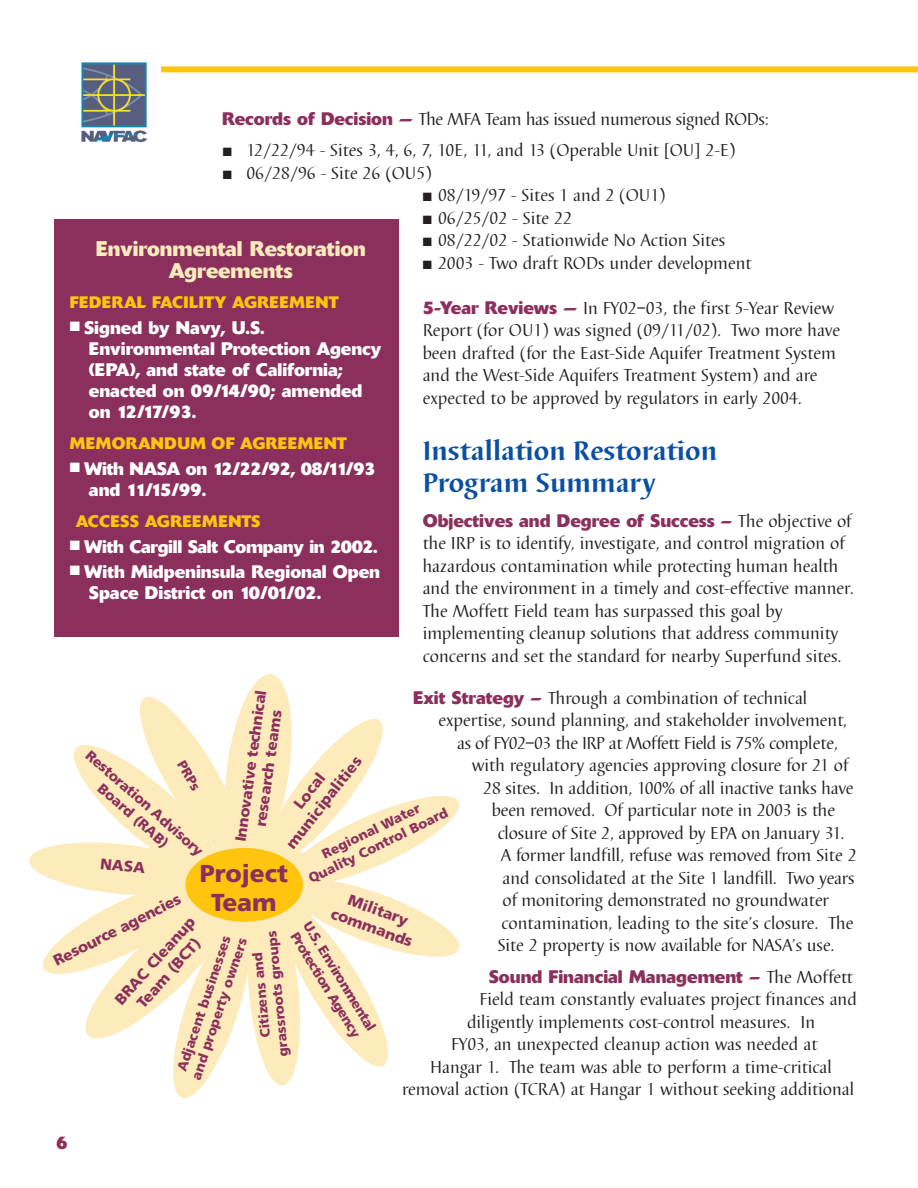
<style>
.page{position:relative;width:918px;height:1188px;background:#fff}
.page>*{position:absolute;margin:0;border:0;box-sizing:border-box;transform-origin:0 0}
.t1{font:700 27px/32.4px "Barbedor EF";color:#0a4fa2}
.t2{font:900 24.45px/29.4px "Frutiger";color:#8b305c;text-align:center}
.t3{font:700 21px/22.5px "Delta";color:#feebbc;text-align:center}
.t4{font:18px/22.5px "Barbedor EF";color:#231f20}
.t5{font:700 18px/21px "Delta";color:#fff}
.t6{font:700 18px "Delta";color:#8b305c}
.t7{font:700 18px/21px "Delta";letter-spacing:-.02em;color:#fff}
.t8{font:18px "Barbedor EF";letter-spacing:-.02em;color:#231f20}
.t9{font:18px "Barbedor EF";letter-spacing:-.025em;color:#231f20}
.t10{font:700 16.5px "Delta";letter-spacing:.02em;color:#fec40e}
.t11{font:900 15.3px/18.3px "Frutiger";color:#8b305c;text-align:center}
.t12{font:900 15px/18px "Frutiger";color:#8b305c;text-align:center}
.t13{font:900 14.25px/17.1px "Frutiger";color:#8b305c;text-align:center}
.t14{font:900 13.5px/16.2px "Frutiger";color:#8b305c}
.s1{font-family:"Delta";font-weight:700;color:#8b305c}
.s2{font-family:"Barbedor EF";font-weight:400;color:#231f20}
</style>
<div class="page">
<div style="left:90px;top:66px;width:828px;height:6px;background:#fec40e"></div>
<div style="left:65px;top:56px;width:96px;height:92px;background:#fff"></div>
<img style="left:81px;top:62px;width:67px;height:81px">
<svg style="left:29px;top:674px;width:431px;height:424px"></svg>
<div style="left:185px;top:848px;width:118px;height:74px;background:#fec40e;border-radius:50%"></div>
<div style="left:54px;top:219px;width:345px;height:417px;background:#8b305c"></div>
<p class="t8" style="left:222px;top:111px;width:548px"><span class="s1">Records of Decision —</span> The MFA Team has issued numerous signed RODs:</p>
<p class="t4" style="left:223px;top:141px;width:514px">■ 12/22/94 - Sites 3, 4, 6, 7, 10E, 11, and 13 (Operable Unit [OU] 2-E)</p>
<p class="t4" style="left:223px;top:164px;width:210px">■ 06/28/96 - Site 26 (OU5)</p>
<p class="t4" style="left:423px;top:186px;width:245px">■ 08/19/97 - Sites 1 and 2 (OU1)</p>
<p class="t4" style="left:423px;top:209px;width:151px">■ 06/25/02 - Site 22</p>
<p class="t4" style="left:423px;top:231px;width:304px">■ 08/22/02 - Stationwide No Action Sites</p>
<p class="t4" style="left:423px;top:254px;width:330px">■ 2003 - Two draft RODs under development</p>
<p class="t4" style="left:423px;top:299px;width:419px"><span class="s1">5-Year Reviews —</span> In FY02–03, the first 5-Year Review Report (for OU1) was signed (09/11/02). Two more have been drafted (for the East-Side Aquifer Treatment System and the West-Side Aquifers Treatment System) and are expected to be approved by regulators in early 2004.</p>
<h1 class="t1" style="left:423px;top:437px;width:296px">Installation Restoration<br>Program Summary</h1>
<p class="t6" style="left:423px;top:514px;width:430px">Objectives and Degree of Success – <span class="s2">The objective of</span></p>
<p class="t4" style="left:423px;top:534px;width:433px">the IRP is to identify, investigate, and control migration of hazardous contamination while protecting human health and the environment in a timely and cost-effective manner.<br>The Moffett Field team has surpassed this goal by implementing cleanup solutions that address community concerns and set the standard for nearby Superfund sites.</p>
<p class="t4" style="left:413px;top:689px;width:396px"><span class="s1">Exit Strategy –</span> Through a combination of technical</p>
<p class="t4" style="left:438px;top:711px;width:410px">expertise, sound planning, and stakeholder involvement,</p>
<p class="t9" style="left:457px;top:735px;width:382px">as of FY02–03 the IRP at Moffett Field is 75% complete,</p>
<p class="t4" style="left:472px;top:756px;width:378px">with regulatory agencies approving closure for 21 of</p>
<p class="t4" style="left:483px;top:779px;width:372px">28 sites. In addition, 100% of all inactive tanks have</p>
<p class="t4" style="left:492px;top:801px;width:345px">been removed. Of particular note in 2003 is the</p>
<p class="t4" style="left:498px;top:824px;width:348px">closure of Site 2, approved by EPA on January 31.</p>
<p class="t4" style="left:501px;top:846px;width:357px">A former landfill, refuse was removed from Site 2</p>
<p class="t4" style="left:503px;top:869px;width:354px">and consolidated at the Site 1 landfill. Two years</p>
<p class="t4" style="left:503px;top:891px;width:328px">of monitoring demonstrated no groundwater</p>
<p class="t4" style="left:501px;top:914px;width:354px">contamination, leading to the site’s closure. The</p>
<p class="t4" style="left:498px;top:936px;width:338px">Site 2 property is now available for NASA’s use.</p>
<p class="t6" style="left:489px;top:970px;width:365px">Sound Financial Management – <span class="s2">The Moffett</span></p>
<p class="t4" style="left:479px;top:990px;width:379px">Field team constantly evaluates project finances and</p>
<p class="t4" style="left:467px;top:1013px;width:350px">diligently implements cost-control measures. In</p>
<p class="t4" style="left:451px;top:1035px;width:368px">FY03, an unexpected cleanup action was needed at</p>
<p class="t4" style="left:430px;top:1058px;width:403px">Hangar 1. The team was able to perform a time-critical</p>
<p class="t4" style="left:402px;top:1080px;width:454px">removal action (TCRA) at Hangar 1 without seeking additional</p>
<p class="t3" style="left:96px;top:239px;width:272px">Environmental Restoration<br>Agreements</p>
<p class="t10" style="left:70px;top:297px;width:270px">FEDERAL FACILITY AGREEMENT</p>
<p class="t5" style="left:89px;top:319px;width:294px;text-indent:-19px">■ Signed by Navy, U.S.<br>Environmental Protection Agency (EPA), and state of California; enacted on 09/14/90; amended on 12/17/93.</p>
<p class="t10" style="left:70px;top:438px;width:279px">MEMORANDUM OF AGREEMENT</p>
<p class="t7" style="left:89px;top:460px;width:288px;text-indent:-19px">■ With NASA on 12/22/92, 08/11/93 and 11/15/99.</p>
<p class="t10" style="left:76px;top:516px;width:186px">ACCESS AGREEMENTS</p>
<p class="t7" style="left:70px;top:538px;width:310px">■ With Cargill Salt Company in 2002.</p>
<p class="t5" style="left:89px;top:563px;width:293px;text-indent:-19px">■ With Midpeninsula Regional Open<br>Space District on 10/01/02.</p>
<p class="t12" style="left:232px;top:841px;width:155px;rotate:-82deg">Innovative technical research teams</p>
<p class="t13" style="left:92px;top:747px;width:153px;rotate:41deg">Restoration Advisory<br>Board (RAB)</p>
<p class="t11" style="left:269px;top:830px;width:114px;rotate:-52deg">Local municipalities</p>
<p class="t14" style="left:187px;top:758px;width:33px;rotate:59deg">PRPs</p>
<p class="t14" style="left:299px;top:858px;width:155px;text-align:center;rotate:-26deg">Regional Water<br>Quality Control Board</p>
<p class="t11" style="left:101px;top:855px;width:47px;rotate:6deg">NASA</p>
<h2 class="t2" style="left:200px;top:861px;width:89px">Project<br>Team</h2>
<p class="t14" style="left:260px;top:1058px;width:128px;text-align:center;rotate:-95deg">Citizens and grassroots groups</p>
<p class="t11" style="left:341px;top:888px;width:87px;rotate:20deg">Military commands</p>
<p class="t11" style="left:51px;top:954px;width:142px;rotate:-27deg">Resource agencies</p>
<p class="t11" style="left:112px;top:997px;width:114px;rotate:-48deg">BRAC Cleanup<br>Team (BCT)</p>
<p class="t14" style="left:313px;top:919px;width:127px;rotate:59deg">U.S. Environmental<br>Protection Agency</p>
<p class="t14" style="left:173px;top:1071px;width:150px;rotate:-71deg">Adjacent businesses and property owners</p>
<p class="t6" style="left:56px;top:1136px;width:13px">6</p>
</div>
